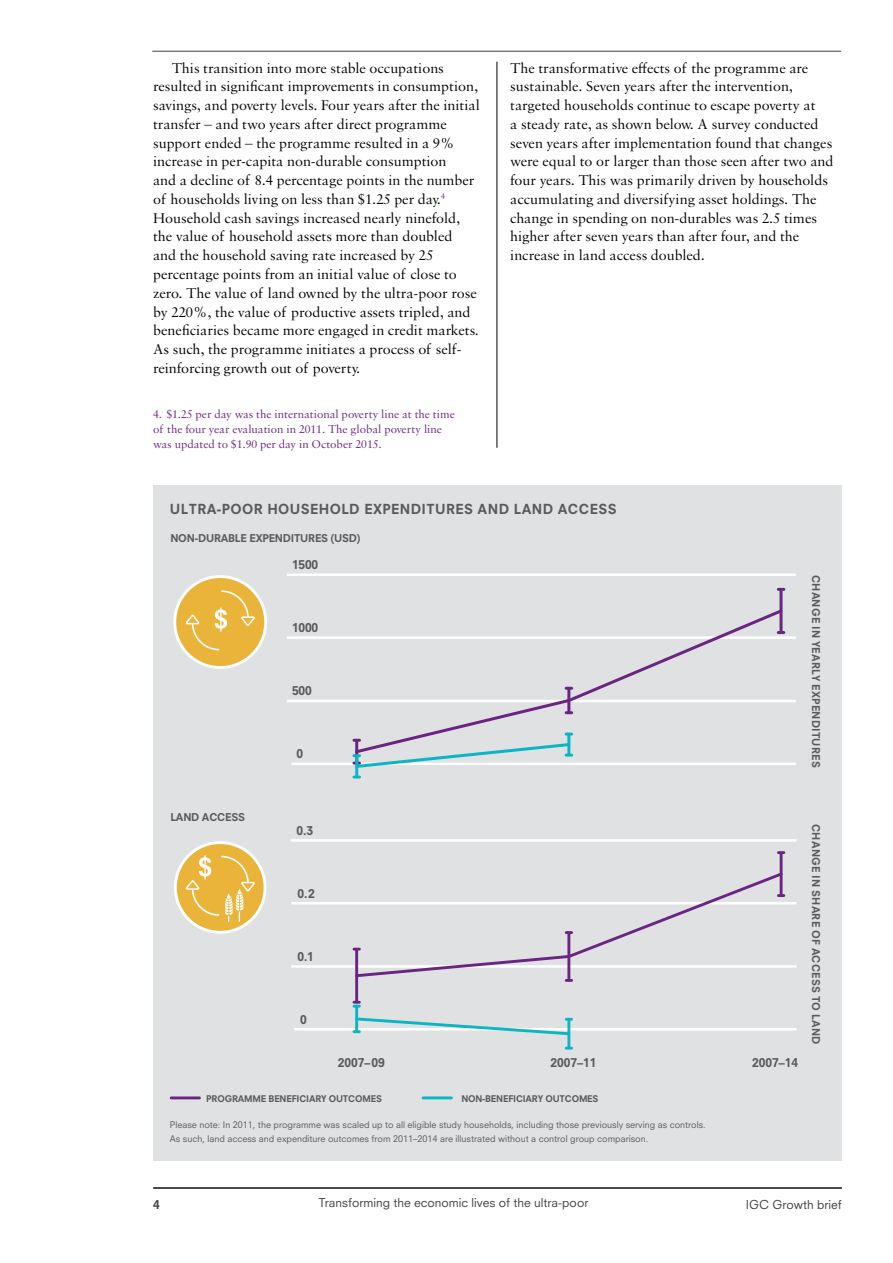
<style>
.page{position:relative;width:893px;height:1263px;background:#fff}
.page>*{position:absolute;margin:0;border:0;box-sizing:border-box;transform-origin:0 0}
.t1{font:15px/18.8px "Sabon MT Std";color:#000}
.t2{font:800 13.5px "Neuzeit SLT Std";letter-spacing:.03em;color:#595b5b}
.t3{font:12px/15px "Sabon MT Std";color:#6a2481}
.t4{font:12px "Neuzeit SLT Std";color:#424241}
.t5{font:800 12px "Neuzeit SLT Std";color:#595b5b}
.t6{font:800 12px "Neuzeit SLT Std";color:#424241}
.t7{font:800 10.5px "Neuzeit SLT Std";letter-spacing:.015em;color:#595b5b}
.t8{font:800 10.5px "Neuzeit SLT Std";letter-spacing:-.02em;color:#595b5b}
.t9{font:9px/13.5px "Neuzeit SLT Std";color:#595b5b}
.t10{font:800 9px "Neuzeit SLT Std";letter-spacing:-.02em;color:#595b5b}
</style>
<div class="page">
<hr style="left:152px;top:51px;width:689px;height:1px;background:#424241">
<hr style="left:153px;top:1188px;width:688px;height:1px;background:#424241">
<hr style="left:153px;top:1187px;width:689px;height:1px;background:#424241">
<hr style="left:154px;top:1188px;width:688px;height:1px;background:#424241">
<hr style="left:497px;top:62px;width:1px;height:386px;background:#000">
<div style="left:153px;top:485px;width:689px;height:675px;background:#e0e1e3"></div>
<hr style="left:291px;top:762px;width:505px;height:3px;background:#fff">
<hr style="left:287px;top:700px;width:509px;height:2px;background:#fff">
<hr style="left:287px;top:636px;width:509px;height:3px;background:#fff">
<hr style="left:287px;top:573px;width:509px;height:3px;background:#fff">
<hr style="left:779px;top:589px;width:3px;height:43px;background:#6a2481">
<svg style="left:778px;top:588px;width:6px;height:3px"></svg>
<svg style="left:353px;top:607px;width:432px;height:171px"></svg>
<svg style="left:566px;top:1047px;width:6px;height:2px"></svg>
<hr style="left:294px;top:1028px;width:503px;height:2px;background:#fff">
<hr style="left:291px;top:965px;width:506px;height:3px;background:#fff">
<hr style="left:291px;top:902px;width:506px;height:2px;background:#fff">
<hr style="left:291px;top:839px;width:506px;height:3px;background:#fff">
<hr style="left:355px;top:949px;width:3px;height:53px;background:#6a2481">
<hr style="left:780px;top:853px;width:3px;height:42px;background:#6a2481">
<svg style="left:353px;top:870px;width:432px;height:112px"></svg>
<svg style="left:778px;top:851px;width:6px;height:3px"></svg>
<hr style="left:355px;top:1006px;width:3px;height:26px;background:#0bb5c3">
<svg style="left:354px;top:1001px;width:5px;height:6px"></svg>
<hr style="left:567px;top:1019px;width:3px;height:28px;background:#0bb5c3">
<svg style="left:354px;top:1016px;width:218px;height:21px"></svg>
<hr style="left:171px;top:1096px;width:28px;height:3px;background:#6a2481">
<hr style="left:423px;top:1096px;width:28px;height:3px;background:#0bb5c3">
<div style="left:175px;top:577px;width:91px;height:90px;background:#eab339;border-radius:50%"></div>
<div style="left:173px;top:575px;width:94px;height:94px;border:3px solid #fff;border-radius:50%"></div>
<svg style="left:186px;top:590px;width:69px;height:60px"></svg>
<svg style="left:175px;top:842px;width:90px;height:90px;background:#edbe55"></svg>
<div style="left:174px;top:841px;width:92px;height:93px;border:3px solid #fff;border-radius:50%"></div>
<svg style="left:186px;top:855px;width:69px;height:67px;background:#ecbd55"></svg>
<p class="t1" style="left:153px;top:58px;width:328px;text-indent:19px">This transition into more stable occupations resulted in significant improvements in consumption, savings, and poverty levels. Four years after the initial transfer – and two years after direct programme support ended – the programme resulted in a 9% increase in per-capita non-durable consumption<br>and a decline of 8.4 percentage points in the number of households living on less than $1.25 per day.<sup>4<br></sup>Household cash savings increased nearly ninefold, the value of household assets more than doubled<br>and the household saving rate increased by 25 percentage points from an initial value of close to zero. The value of land owned by the ultra-poor rose by 220%, the value of productive assets tripled, and beneficiaries became more engaged in credit markets.<br>As such, the programme initiates a process of self&shy;reinforcing growth out of poverty.</p>
<p class="t3" style="left:153px;top:406px;width:303px">4. $1.25 per day was the international poverty line at the time of the four year evaluation in 2011. The global poverty line was updated to $1.90 per day in October 2015.</p>
<p class="t1" style="left:510px;top:58px;width:325px">The transformative effects of the programme are sustainable. Seven years after the intervention, targeted households continue to escape poverty at<br>a steady rate, as shown below. A survey conducted seven years after implementation found that changes were equal to or larger than those seen after two and four years. This was primarily driven by households accumulating and diversifying asset holdings. The change in spending on non-durables was 2.5 times higher after seven years than after four, and the increase in land access doubled.</p>
<p class="t2" style="left:170px;top:501px;width:448px">ULTRA-POOR HOUSEHOLD EXPENDITURES AND LAND ACCESS</p>
<p class="t8" style="left:170px;top:531px;width:191px">NON-DURABLE EXPENDITURES (USD)</p>
<p class="t5" style="left:292px;top:557px;width:27px">1500</p>
<p class="t5" style="left:292px;top:620px;width:27px">1000</p>
<p class="t5" style="left:292px;top:683px;width:21px">500</p>
<p class="t5" style="left:297px;top:746px;width:8px">0</p>
<p class="t7" style="left:822px;top:575px;width:194px;rotate:90deg">CHANGE IN YEARLY EXPENDITURES</p>
<p class="t8" style="left:170px;top:811px;width:76px">LAND ACCESS</p>
<p class="t5" style="left:297px;top:823px;width:18px">0.3</p>
<p class="t5" style="left:298px;top:886px;width:19px">0.2</p>
<p class="t5" style="left:298px;top:949px;width:18px">0.1</p>
<p class="t5" style="left:300px;top:1012px;width:8px">0</p>
<p class="t5" style="left:338px;top:1055px;width:48px">2007–09</p>
<p class="t5" style="left:550px;top:1055px;width:48px">2007–11</p>
<p class="t5" style="left:752px;top:1055px;width:48px">2007–14</p>
<p class="t10" style="left:206px;top:1093px;width:177px">PROGRAMME BENEFICIARY OUTCOMES</p>
<p class="t9" style="left:170px;top:1118px;width:537px">Please note: In 2011, the programme was scaled up to all eligible study households, including those previously serving as controls.<br>As such, land access and expenditure outcomes from 2011–2014 are illustrated without a control group comparison.</p>
<p class="t10" style="left:461px;top:1093px;width:139px">NON-BENEFICIARY OUTCOMES</p>
<p class="t7" style="left:822px;top:824px;width:222px;rotate:90deg">CHANGE IN SHARE OF ACCESS TO LAND</p>
<p class="t6" style="left:153px;top:1197px;width:8px">4</p>
<p class="t4" style="left:319px;top:1195px;width:271px">Transforming the economic lives of the ultra-poor</p>
<p class="t4" style="left:746px;top:1197px;width:98px">IGC Growth brief</p>
</div>
